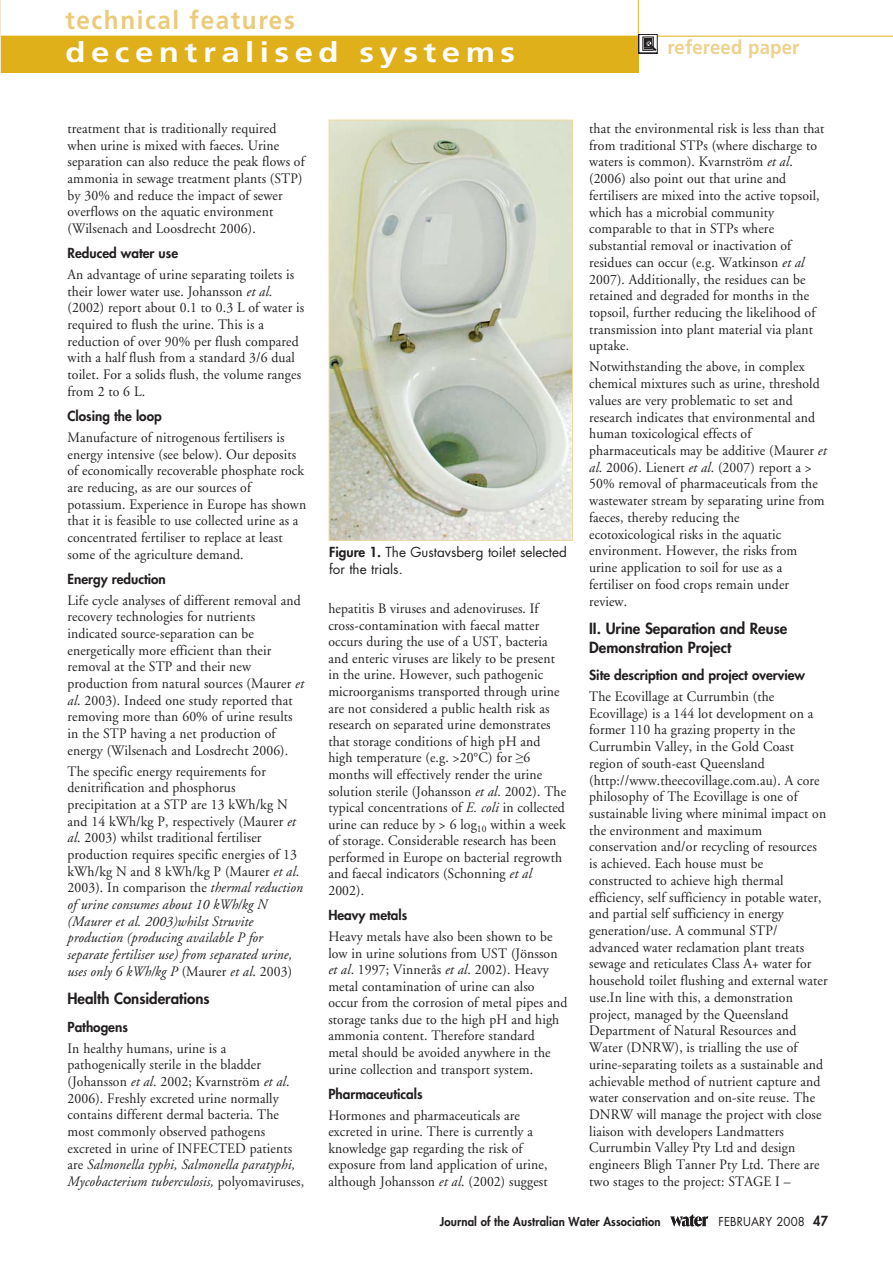
<style>
.page{position:relative;width:893px;height:1263px;background:#fff}
.page>*{position:absolute;margin:0;border:0;box-sizing:border-box;transform-origin:0 0}
.t1{font:700 28.05px "Frutiger LT";letter-spacing:.165em;color:#fff;scale:1.18 1}
.t2{font:700 25.5px "Frutiger LT";letter-spacing:.065em;color:#ebcb79;scale:.95 1}
.t3{font:700 19.5px "Frutiger LT";letter-spacing:.01em;color:#edd18c;scale:.95 1}
.t4{font:800 15px/18.1px "Futura LT";color:#231f20}
.t5{font:14.4px/16.6px "Adobe Garamond LT";letter-spacing:.01em;color:#231f20;scale:.95 1}
.t6{font:800 13.5px "Futura LT";color:#231f20}
.t7{font:13.5px/16.5px "Futura LT";color:#231f20}
.t8{font:800 12px "Futura LT";letter-spacing:.01em;color:#231f20;scale:.95 1}
.t9{font:12px "Futura LT";letter-spacing:.01em;color:#231f20;scale:.95 1}
.s1{font-style:italic}
.s2{font-weight:800}
.s3{font-weight:800;font-size:13.5px}
</style>
<div class="page">
<svg style="left:670px;top:1214px;width:38px;height:12px"></svg>
<div style="left:0;top:36px;width:638px;height:36px;background:#e0b01a"></div>
<hr style="left:0;top:36px;width:892px;height:1px;background:#e0b01a">
<hr style="left:638px;top:0;width:1px;height:72px;background:#e0b01a">
<hr style="left:0;top:0;width:1px;height:72px;background:#f6e8cb">
<img style="left:331px;top:122px;width:240px;height:417px">
<div style="left:329px;top:120px;width:244px;height:421px;border:1px solid #f0d8a0"></div>
<svg style="left:638px;top:34px;width:19px;height:20px"></svg>
<h2 class="t2" style="left:65px;top:8px;width:243px">technical features</h2>
<h1 class="t1" style="left:65px;top:39px;width:383px">decentralised systems</h1>
<h3 class="t3" style="left:667px;top:38px;width:140px">refereed paper</h3>
<p class="t5" style="left:68px;top:121px;width:251px">treatment that is traditionally required when urine is mixed with faeces. Urine separation can also reduce the peak flows of ammonia in sewage treatment plants (STP) by 30% and reduce the impact of sewer overflows on the aquatic environment (Wilsenach and Loosdrecht 2006).</p>
<p class="t6" style="left:68px;top:247px;width:112px">Reduced water use</p>
<p class="t5" style="left:68px;top:267px;width:251px">An advantage of urine separating toilets is their lower water use. Johansson <span class="s1">et al</span>. (2002) report about 0.1 to 0.3 L of water is required to flush the urine. This is a reduction of over 90% per flush compared with a half flush from a standard 3/6 dual toilet. For a solids flush, the volume ranges from 2 to 6 L.</p>
<p class="t6" style="left:68px;top:410px;width:96px">Closing the loop</p>
<p class="t5" style="left:68px;top:430px;width:253px">Manufacture of nitrogenous fertilisers is energy intensive (see below). Our deposits of economically recoverable phosphate rock are reducing, as are our sources of potassium. Experience in Europe has shown that it is feasible to use collected urine as a concentrated fertiliser to replace at least some of the agriculture demand.</p>
<p class="t6" style="left:68px;top:572px;width:100px">Energy reduction</p>
<p class="t5" style="left:68px;top:593px;width:250px">Life cycle analyses of different removal and recovery technologies for nutrients indicated source-separation can be energetically more efficient than their removal at the STP and their new production from natural sources (Maurer <span class="s1">et al</span>. 2003). Indeed one study reported that removing more than 60% of urine results in the STP having a net production of energy (Wilsenach and Losdrecht 2006).</p>
<p class="t5" style="left:68px;top:764px;width:249px">The specific energy requirements for denitrification and phosphorus precipitation at a STP are 13 kWh/kg N and 14 kWh/kg P, respectively (Maurer <span class="s1">et al</span>. 2003) whilst traditional fertiliser production requires specific energies of 13 kWh/kg N and 8 kWh/kg P (Maurer <span class="s1">et al</span>.<br>2003). In comparison the <span class="s1">thermal reduction of urine consumes about 10 kWh/kg N (Maurer et al. 2003)whilst Struvite production (producing available P for separate fertiliser use) from separated urine, uses only 6 kWh/kg P</span> (Maurer <span class="s1">et al</span>. 2003)</p>
<p class="t4" style="left:68px;top:991px;width:144px">Health Considerations</p>
<p class="t6" style="left:68px;top:1020px;width:62px">Pathogens</p>
<p class="t5" style="left:68px;top:1041px;width:251px">In healthy humans, urine is a pathogenically sterile in the bladder (Johansson <span class="s1">et al</span>. 2002; Kvarnström <span class="s1">et al</span>.<br>2006). Freshly excreted urine normally contains different dermal bacteria. The most commonly observed pathogens excreted in urine of INFECTED patients are <span class="s1">Salmonella typhi, Salmonella paratyphi, Mycobacterium tuberculosis,</span> polyomaviruses,</p>
<p class="t7" style="left:329px;top:544px;width:239px"><span class="s2">Figure 1.</span> The Gustavsberg toilet selected for the trials.</p>
<p class="t5" style="left:328px;top:601px;width:252px">hepatitis B viruses and adenoviruses. If cross-contamination with faecal matter occurs during the use of a UST, bacteria and enteric viruses are likely to be present in the urine. However, such pathogenic microorganisms transported through urine are not considered a public health risk as research on separated urine demonstrates that storage conditions of high pH and high temperature (e.g. &gt;20°C) for ≥6 months will effectively render the urine solution sterile (Johansson <span class="s1">et al</span>. 2002). The typical concentrations of <span class="s1">E. coli</span> in collected urine can reduce by &gt; 6 log<sub>10</sub> within a week of storage. Considerable research has been performed in Europe on bacterial regrowth and faecal indicators (Schonning <span class="s1">et al </span>2002).</p>
<p class="t6" style="left:328px;top:909px;width:80px">Heavy metals</p>
<p class="t5" style="left:328px;top:929px;width:253px">Heavy metals have also been shown to be low in urine solutions from UST (Jönsson <span class="s1">et al</span>. 1997; Vinnerås <span class="s1">et al</span>. 2002). Heavy metal contamination of urine can also occur from the corrosion of metal pipes and storage tanks due to the high pH and high ammonia content. Therefore standard metal should be avoided anywhere in the urine collection and transport system.</p>
<p class="t6" style="left:328px;top:1087px;width:96px">Pharmaceuticals</p>
<p class="t5" style="left:328px;top:1108px;width:232px">Hormones and pharmaceuticals are excreted in urine. There is currently a knowledge gap regarding the risk of exposure from land application of urine, although Johansson <span class="s1">et al</span>. (2002) suggest</p>
<p class="t5" style="left:589px;top:121px;width:249px">that the environmental risk is less than that from traditional STPs (where discharge to waters is common). Kvarnström <span class="s1">et al</span>. (2006) also point out that urine and fertilisers are mixed into the active topsoil, which has a microbial community comparable to that in STPs where substantial removal or inactivation of residues can occur (e.g. Watkinson <span class="s1">et al </span>2007). Additionally, the residues can be retained and degraded for months in the topsoil, further reducing the likelihood of transmission into plant material via plant uptake.</p>
<p class="t5" style="left:589px;top:360px;width:251px">Notwithstanding the above, in complex chemical mixtures such as urine, threshold values are very problematic to set and research indicates that environmental and human toxicological effects of pharmaceuticals may be additive (Maurer <span class="s1">et al</span>. 2006). Lienert <span class="s1">et al</span>. (2007) report a &gt; 50% removal of pharmaceuticals from the wastewater stream by separating urine from faeces, thereby reducing the ecotoxicological risks in the aquatic environment. However, the risks from urine application to soil for use as a fertiliser on food crops remain under review.</p>
<p class="t4" style="left:589px;top:621px;width:200px">II. Urine Separation and Reuse<br>Demonstration Project</p>
<p class="t6" style="left:589px;top:669px;width:217px">Site description and project overview</p>
<p class="t5" style="left:589px;top:689px;width:252px">The Ecovillage at Currumbin (the Ecovillage) is a 144 lot development on a former 110 ha grazing property in the Currumbin Valley, in the Gold Coast region of south-east Queensland (http://www.theecovillage.com.au). A core philosophy of The Ecovillage is one of sustainable living where minimal impact on the environment and maximum conservation and/or recycling of resources is achieved. Each house must be constructed to achieve high thermal efficiency, self sufficiency in potable water, and partial self sufficiency in energy generation/use. A communal STP/ advanced water reclamation plant treats sewage and reticulates Class A+ water for household toilet flushing and external water use.In line with this, a demonstration project, managed by the Queensland Department of Natural Resources and Water (DNRW), is trialling the use of urine-separating toilets as a sustainable and achievable method of nutrient capture and water conservation and on-site reuse. The DNRW will manage the project with close liaison with developers Landmatters Currumbin Valley Pty Ltd and design engineers Bligh Tanner Pty Ltd. There are two stages to the project: STAGE I –</p>
<p class="t8" style="left:440px;top:1216px;width:234px">Journal of the Australian Water Association</p>
<p class="t9" style="left:718px;top:1214px;width:117px">FEBRUARY 2008 <span class="s3">47</span></p>
</div>
